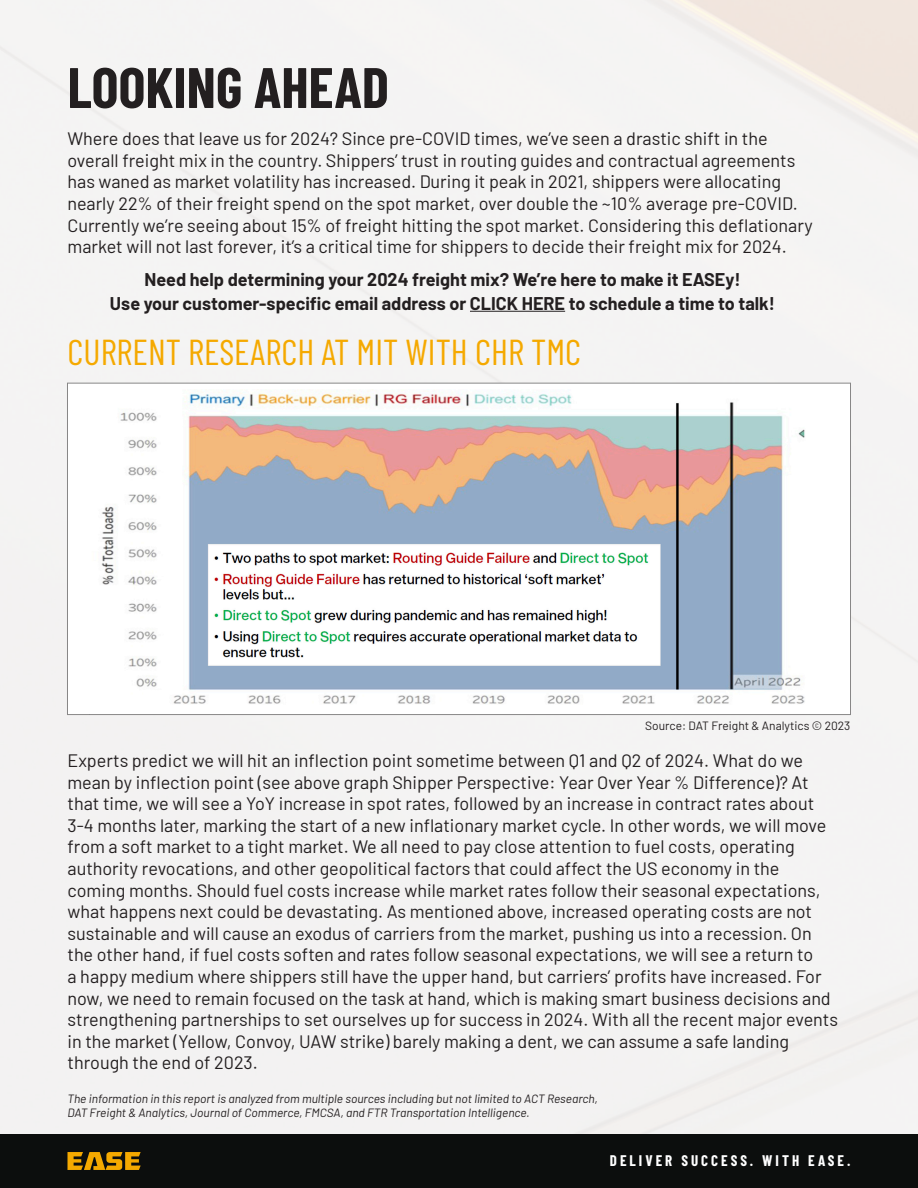
<style>
.page{position:relative;width:918px;height:1188px;background:#fff}
.page>*{position:absolute;margin:0;border:0;box-sizing:border-box;transform-origin:0 0}
.t1{font:700 57px "Barlow Condensed";color:#231f20}
.t2{font:36px "Barlow Condensed";color:#f5a900}
.t3{font:18px/21.6px "Barlow";color:#231f20}
.t4{font:700 18px "Barlow";color:#231f20}
.t5{font:700 15px "Barlow Condensed";letter-spacing:.2em;color:#fff}
.t6{font:italic 12px/14.4px "Barlow";color:#231f20}
.t7{font:12px "Barlow";color:#231f20}
</style>
<div class="page">
<div style="left:0;top:1134px;width:918px;height:54px;background:#0c0e0d"></div>
<svg style="left:68px;top:1152px;width:73px;height:18px"></svg>
<hr style="left:470px;top:311px;width:95px;height:1px;background:#231f20">
<img style="left:92px;top:389px;width:714px;height:316px">
<div style="left:79px;top:692px;width:21px;height:22px;background:#fff"></div>
<p class="t1" style="left:68px;top:47px;width:323px">LOOKING AHEAD</p>
<p class="t3" style="left:68px;top:127px;width:747px">Where does that leave us for 2024? Since pre-COVID times, we’ve seen a drastic shift in the overall freight mix in the country. Shippers’ trust in routing guides and contractual agreements has waned as market volatility has increased. During it peak in 2021, shippers were allocating nearly 22% of their freight spend on the spot market, over double the ~10% average pre-COVID.<br>Currently we’re seeing about 15% of freight hitting the spot market. Considering this deflationary market will not last forever, it’s a critical time for shippers to decide their freight mix for 2024.</p>
<p class="t4" style="left:144px;top:266px;width:598px">Need help determining your 2024 freight mix? We’re here to make it EASEy!</p>
<p class="t4" style="left:110px;top:290px;width:667px">Use your customer-specific email address or CLICK HERE to schedule a time to talk!</p>
<p class="t2" style="left:68px;top:326px;width:515px">CURRENT RESEARCH AT MIT WITH CHR TMC</p>
<p class="t7" style="left:645px;top:717px;width:207px">Source: DAT Freight &amp; Analytics © 2023</p>
<p class="t3" style="left:68px;top:748px;width:772px">Experts predict we will hit an inflection point sometime between Q1 and Q2 of 2024. What do we mean by inflection point (see above graph Shipper Perspective: Year Over Year % Difference)? At that time, we will see a YoY increase in spot rates, followed by an increase in contract rates about 3-4 months later, marking the start of a new inflationary market cycle. In other words, we will move from a soft market to a tight market. We all need to pay close attention to fuel costs, operating authority revocations, and other geopolitical factors that could affect the US economy in the coming months. Should fuel costs increase while market rates follow their seasonal expectations, what happens next could be devastating. As mentioned above, increased operating costs are not sustainable and will cause an exodus of carriers from the market, pushing us into a recession. On the other hand, if fuel costs soften and rates follow seasonal expectations, we will see a return to<br>a happy medium where shippers still have the upper hand, but carriers’ profits have increased. For now, we need to remain focused on the task at hand, which is making smart business decisions and strengthening partnerships to set ourselves up for success in 2024. With all the recent major events in the market (Yellow, Convoy, UAW strike) barely making a dent, we can assume a safe landing through the end of 2023.</p>
<p class="t6" style="left:68px;top:1090px;width:532px">The information in this report is analyzed from multiple sources including but not limited to ACT Research,<br>DAT Freight &amp; Analytics, Journal of Commerce, FMCSA, and FTR Transportation Intelligence.</p>
<p class="t5" style="left:610px;top:1149px;width:242px">DELIVER SUCCESS. WITH EASE.</p>
</div>
